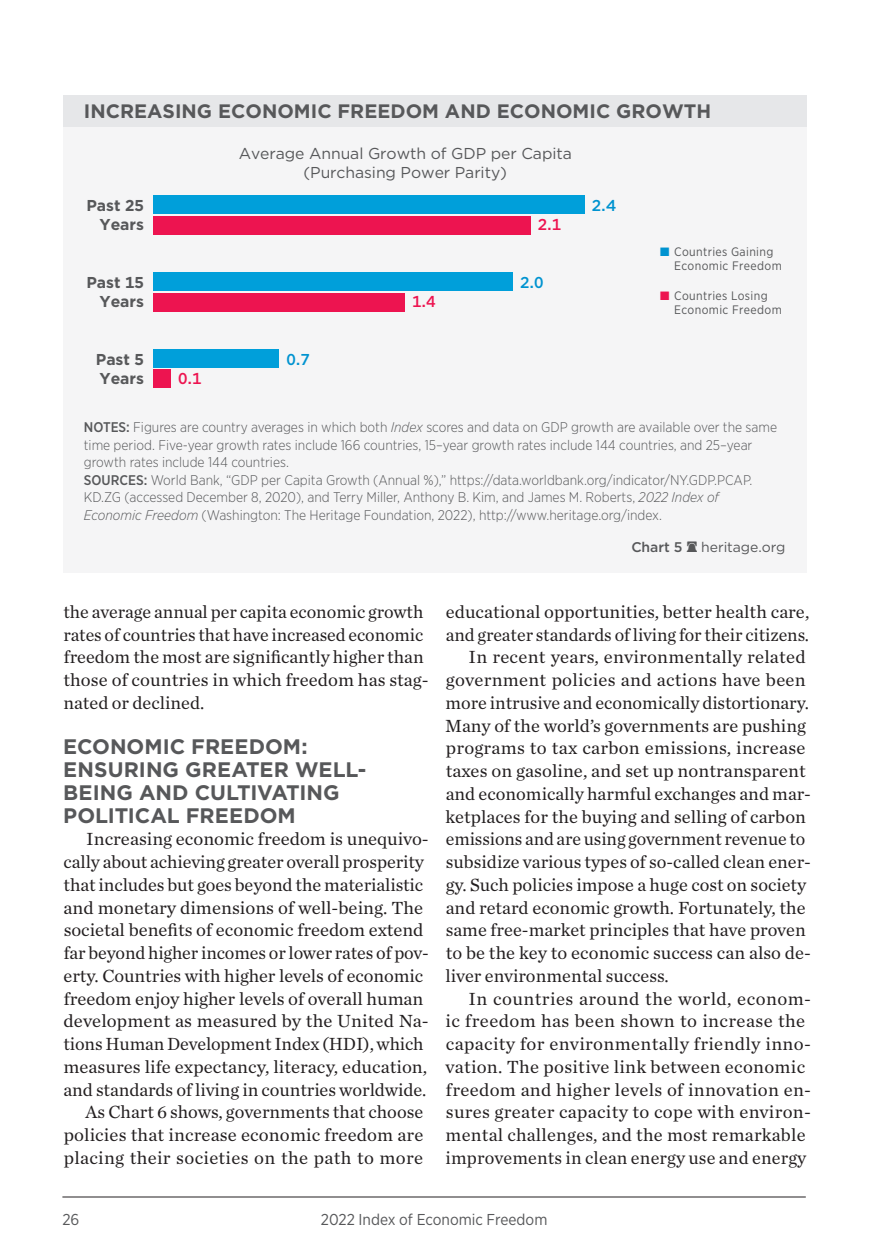
<style>
.page{position:relative;width:882px;height:1260px;background:#fff}
.page>*{position:absolute;margin:0;border:0;box-sizing:border-box;transform-origin:0 0}
.Body_Text___H1{font:700 21px/22.8px "Gotham";color:#57585a}
.t1{font:700 19.43px "Gotham";color:#57585a}
.Body_Text{font:18.38px/22.8px "Chronicle Text G1";color:#231f20}
.t2{font:15.75px/18.4px "Gotham";letter-spacing:-.005em;color:#57585a;text-align:center}
.t3{font:700 15.75px/19.2px "Gotham";letter-spacing:-.005em;color:#57585a;text-align:right}
.t4{font:15.75px "Gotham Narrow";color:#57585a}
.t5{font:500 15.75px "Gotham";color:#0093d0}
.t6{font:500 15.75px "Gotham";color:#ed1450}
.t7{font:300 14px/17.5px "Gotham Narrow";color:#57585a}
.t8{font:14px "Gotham";letter-spacing:-.005em;color:#57585a}
.t9{font:12.25px/14.7px "Gotham Narrow";letter-spacing:.03em;color:#57585a}
.s1{color:#0093d0}
.s2{color:#ed1450}
.s3{font-weight:500}
.s4{font-style:italic}
.s5{font-family:"THF";font-size:10.5px}
</style>
<div class="page">
<hr style="left:62px;top:1197px;width:744px;height:1px;background:#231f20">
<div style="left:63px;top:127px;width:744px;height:445px;background:#f5f5f6"></div>
<div style="left:63px;top:95px;width:744px;height:32px;background:#e6e7e9"></div>
<div style="left:153px;top:216px;width:378px;height:19px;background:#ed1450"></div>
<div style="left:153px;top:293px;width:252px;height:18px;background:#ed1450"></div>
<div style="left:153px;top:370px;width:18px;height:18px;background:#ed1450"></div>
<div style="left:153px;top:196px;width:432px;height:18px;background:#009fda"></div>
<div style="left:153px;top:272px;width:360px;height:19px;background:#009fda"></div>
<div style="left:153px;top:349px;width:126px;height:19px;background:#009fda"></div>
<p class="t1" style="left:84px;top:98px;width:629px">INCREASING ECONOMIC FREEDOM AND ECONOMIC GROWTH</p>
<p class="t2" style="left:239px;top:144px;width:335px">Average Annual Growth of GDP per Capita (Purchasing Power Parity)</p>
<p class="t3" style="left:87px;top:196px;width:59px">Past 25<br>Years</p>
<p class="t6" style="left:538px;top:215px;width:25px">2.1</p>
<p class="t5" style="left:592px;top:195px;width:26px">2.4</p>
<p class="t3" style="left:87px;top:273px;width:59px">Past 15<br>Years</p>
<p class="t6" style="left:412px;top:292px;width:25px">1.4</p>
<p class="t5" style="left:520px;top:272px;width:25px">2.0</p>
<p class="t9" style="left:674px;top:244px;width:109px;text-indent:-14px"><span class="s1">■</span> Countries Gaining<br>Economic Freedom</p>
<p class="t9" style="left:674px;top:288px;width:109px;text-indent:-14px"><span class="s2">■</span> Countries Losing<br>Economic Freedom</p>
<p class="t3" style="left:96px;top:350px;width:50px;text-align:left">Past 5<br>Years</p>
<p class="t6" style="left:178px;top:369px;width:25px">0.1</p>
<p class="t5" style="left:287px;top:349px;width:25px">0.7</p>
<p class="t7" style="left:84px;top:418px;width:695px"><span class="s3">NOTES:</span> Figures are country averages in which both <span class="s4">Index</span> scores and data on GDP growth are available over the same time period. Five-year growth rates include 166 countries, 15–year growth rates include 144 countries, and 25–year growth rates include 144 countries.<br><span class="s3">SOURCES:</span> World Bank, “GDP per Capita Growth (Annual %),” https://data.worldbank.org/indicator/NY.GDP.PCAP.<br>KD.ZG (accessed December 8, 2020), and Terry Miller, Anthony B. Kim, and James M. Roberts, <span class="s4">2022 Index of Economic Freedom</span> (Washington: The Heritage Foundation, 2022), http://www.heritage.org/index.</p>
<p class="t8" style="left:631px;top:538px;width:156px"><span class="s3">Chart 5</span> <span class="s5">A</span> heritage.org</p>
<p class="Body_Text" style="left:63px;top:599px;width:367px">the average annual per capita economic growth rates of countries that have increased economic freedom the most are significantly higher than those of countries in which freedom has stag&shy;nated or declined.</p>
<p class="Body_Text___H1" style="left:63px;top:735px;width:305px">ECONOMIC FREEDOM:<br>ENSURING GREATER WELL-<br>BEING AND CULTIVATING<br>POLITICAL FREEDOM</p>
<p class="Body_Text" style="left:63px;top:827px;width:367px;text-indent:23px">Increasing economic freedom is unequivo&shy;cally about achieving greater overall prosperity that includes but goes beyond the materialistic and monetary dimensions of well-being. The societal benefits of economic freedom extend far beyond higher incomes or lower rates of pov&shy;erty. Countries with higher levels of economic freedom enjoy higher levels of overall human development as measured by the United Na&shy;tions Human Development Index (HDI), which measures life expectancy, literacy, education, and standards of living in countries worldwide.</p>
<p class="Body_Text" style="left:64px;top:1100px;width:361px;text-align:justify;text-indent:22px">As Chart 6 shows, governments that choose policies that increase economic freedom are placing their societies on the path to more</p>
<p class="Body_Text" style="left:446px;top:599px;width:365px">educational opportunities, better health care, and greater standards of living for their citizens.</p>
<p class="Body_Text" style="left:445px;top:645px;width:367px;text-indent:23px">In recent years, environmentally related government policies and actions have been more intrusive and economically distortionary.<br>Many of the world’s governments are pushing programs to tax carbon emissions, increase taxes on gasoline, and set up nontransparent and economically harmful exchanges and mar&shy;ketplaces for the buying and selling of carbon emissions and are using government revenue to subsidize various types of so-called clean ener&shy;gy. Such policies impose a huge cost on society and retard economic growth. Fortunately, the same free-market principles that have proven to be the key to economic success can also de&shy;liver environmental success.</p>
<p class="Body_Text" style="left:445px;top:986px;width:367px;text-indent:23px">In countries around the world, econom&shy;ic freedom has been shown to increase the capacity for environmentally friendly inno&shy;vation. The positive link between economic freedom and higher levels of innovation en&shy;sures greater capacity to cope with environ&shy;mental challenges, and the most remarkable improvements in clean energy use and energy</p>
<p class="t4" style="left:62px;top:1209px;width:19px">26</p>
<p class="t4" style="left:321px;top:1209px;width:228px">2022 Index of Economic Freedom</p>
</div>
